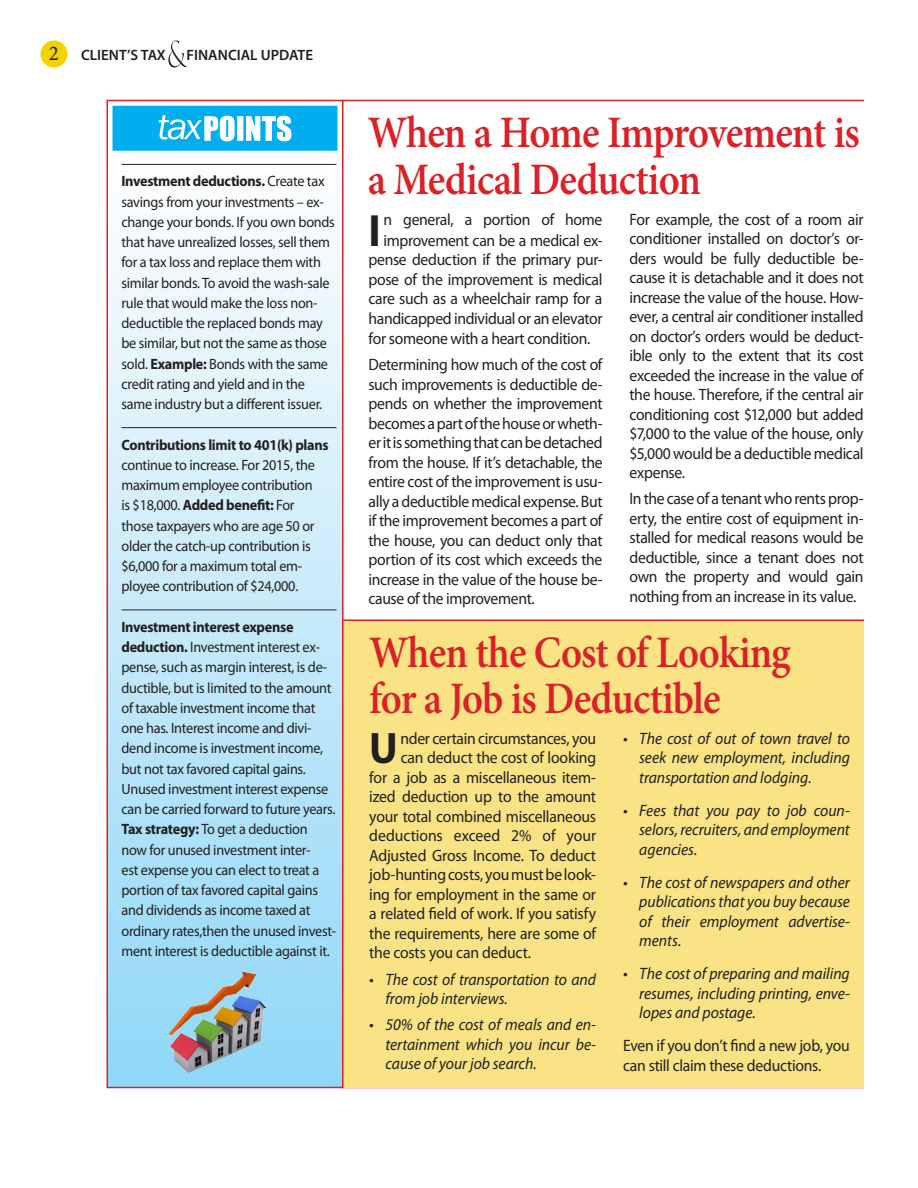
<style>
.page{position:relative;width:918px;height:1188px;background:#fff}
.page>*{position:absolute;margin:0;border:0;box-sizing:border-box;transform-origin:0 0}
.Body_1b_Initial_Cap{font:700 45.45px "Myriad Pro";color:#231f20;scale:.95 1}
.Head_1B_a{font:600 45px/46.5px "Minion Pro";letter-spacing:-.02em;color:#da2128;scale:.9 1}
.Body_1b_Initial_Cap-2{font:700 44.25px "Myriad Pro";color:#231f20;scale:.95 1}
.Page_Number{font:21px "Minion Pro";color:#231f20}
.Body_1b{font:16.5px/19.5px "Myriad Pro";letter-spacing:-.02em;color:#231f20;text-align:justify;scale:.95 1}
.Body_1b_Initial_Cap-3{font:16.5px "Myriad Pro";letter-spacing:-.015em;color:#231f20;scale:.95 1}
.Body_1b-2{font:italic 16.5px/19.5px "Myriad Pro";letter-spacing:-.005em;color:#231f20;text-align:justify;scale:.95 1}
.Body_1b_Initial_Cap-4{font:16.5px "Myriad Pro";letter-spacing:.005em;color:#231f20;scale:.95 1}
.Body_1b-3{font:italic 16.5px "Myriad Pro";letter-spacing:-.005em;color:#231f20}
.Tax_Points{font:15px/20.2px "Myriad Pro";letter-spacing:-.02em;color:#231f20;scale:.95 1}
.CTFU_Page_Header{font:600 15px "Myriad Pro";color:#231f20}
.s1{font-weight:700}
</style>
<div class="page">
<div style="left:40px;top:40px;width:28px;height:28px;background:#f4d202;border-radius:50%"></div>
<svg style="left:168px;top:40px;width:20px;height:28px"></svg>
<hr style="left:342px;top:100px;width:522px;height:1px;background:#da2128">
<hr style="left:342px;top:1087px;width:522px;height:1px;background:#da2128">
<div style="left:343px;top:621px;width:521px;height:466px;background:#f9e385"></div>
<hr style="left:343px;top:620px;width:521px;height:1px;background:#da2128">
<svg style="left:106px;top:99px;width:238px;height:990px;background:#c1e3f3"></svg>
<svg style="left:159px;top:115px;width:132px;height:26px"></svg>
<p class="Page_Number" style="left:49px;top:39px;width:12px">2</p>
<p class="CTFU_Page_Header" style="left:81px;top:45px;width:86px">CLIENT’S TAX</p>
<p class="CTFU_Page_Header" style="left:187px;top:45px;width:128px">FINANCIAL UPDATE</p>
<p class="Tax_Points" style="left:122px;top:171px;width:226px"><span class="s1">Investment deductions.</span> Create tax savings from your investments – ex&shy;change your bonds. If you own bonds that have unrealized losses, sell them for a tax loss and replace them with similar bonds. To avoid the wash-sale rule that would make the loss non&shy;deductible the replaced bonds may be similar, but not the same as those sold. <span class="s1">Example:</span> Bonds with the same credit rating and yield and in the same industry but a different issuer.</p>
<p class="Tax_Points" style="left:122px;top:434px;width:220px"><span class="s1">Contributions limit to 401(k) plans </span>continue to increase. For 2015, the maximum employee contribution<br>is $18,000. <span class="s1">Added benefit:</span> For those taxpayers who are age 50 or older the catch-up contribution is $6,000 for a maximum total em&shy;ployee contribution of $24,000.</p>
<p class="Tax_Points" style="left:122px;top:616px;width:227px"><span class="s1">Investment interest expense deduction.</span> I nvestment interest ex&shy;pense, such as margin interest, is de&shy;ductible, but is limited to the amount of taxable investment income that one has. I nterest income and divi&shy;dend income is investment income, but not tax favored capital gains.<br>Unused investment interest expense can be carried forward to future years.<br><span class="s1">Tax strategy:</span> To get a deduction now for unused investment inter-<br>est expense you can elect to treat a portion of tax favored capital gains and dividends as income taxed at ordinary rates,then the unused invest&shy;ment interest is deductible against it.</p>
<p class="Head_1B_a" style="left:368px;top:110px;width:548px">When a Home Improvement is a Medical Deduction</p>
<p class="Body_1b_Initial_Cap" style="left:369px;top:201px;width:14px">I</p>
<p class="Body_1b_Initial_Cap-3" style="left:384px;top:209px;width:232px">n general, a portion of home</p>
<p class="Body_1b" style="left:630px;top:209px;width:248px">For example, the cost of a room air conditioner installed on doctor’s or&shy;ders would be fully deductible be&shy;cause it is detachable and it does not increase the value of the house. How&shy;ever, a central air conditioner installed on doctor’s orders would be deduct&shy;ible only to the extent that its cost exceeded the increase in the value of the house. Therefore, if the central air conditioning cost $12,000 but added $7,000 to the value of the house, only $5,000 would be a deductible medical expense.</p>
<p class="Body_1b" style="left:630px;top:489px;width:248px">In the case of a tenant who rents prop&shy;erty, the entire cost of equipment in&shy;stalled for medical reasons would be deductible, since a tenant does not own the property and would gain nothing from an increase in its value.</p>
<p class="Body_1b_Initial_Cap-3" style="left:383px;top:230px;width:232px">improvement can be a medical ex-</p>
<p class="Body_1b_Initial_Cap-3" style="left:369px;top:249px;width:248px">pense deduction if the primary pur-</p>
<p class="Body_1b_Initial_Cap-3" style="left:369px;top:269px;width:248px">pose of the improvement is medical</p>
<p class="Body_1b_Initial_Cap-3" style="left:369px;top:288px;width:248px">care such as a wheelchair ramp for a</p>
<p class="Body_1b_Initial_Cap-3" style="left:369px;top:308px;width:248px">handicapped individual or an elevator</p>
<p class="Body_1b_Initial_Cap-3" style="left:369px;top:328px;width:235px">for someone with a heart condition.</p>
<p class="Body_1b" style="left:369px;top:355px;width:248px">Determining how much of the cost of such improvements is deductible de&shy;pends on whether the improvement becomes a part of the house or wheth&shy;er it is something that can be detached from the house. If it’s detachable, the entire cost of the improvement is usu&shy;ally a deductible medical expense. But if the improvement becomes a part of the house, you can deduct only that portion of its cost which exceeds the increase in the value of the house be&shy;cause of the improvement.</p>
<p class="Head_1B_a" style="left:369px;top:629px;width:470px">When the Cost of Looking for a Job is Deductible</p>
<p class="Body_1b_Initial_Cap-2" style="left:369px;top:719px;width:32px">U</p>
<p class="Body_1b_Initial_Cap-3" style="left:400px;top:728px;width:207px">nder certain circumstances, you</p>
<p class="Body_1b_Initial_Cap-3" style="left:401px;top:748px;width:207px">can deduct the cost of looking</p>
<p class="Body_1b_Initial_Cap-3" style="left:369px;top:767px;width:240px">for a job as a miscellaneous item-</p>
<p class="Body_1b_Initial_Cap-3" style="left:369px;top:787px;width:240px">ized deduction up to the amount</p>
<p class="Body_1b_Initial_Cap-3" style="left:369px;top:806px;width:240px">your total combined miscellaneous</p>
<p class="Body_1b_Initial_Cap-4" style="left:369px;top:826px;width:240px">deductions exceed 2% of your</p>
<p class="Body_1b_Initial_Cap-3" style="left:369px;top:845px;width:240px">Adjusted Gross Income. To deduct</p>
<p class="Body_1b_Initial_Cap-3" style="left:369px;top:865px;width:240px">job-hunting costs, you must be look-</p>
<p class="Body_1b_Initial_Cap-3" style="left:369px;top:884px;width:240px">ing for employment in the same or</p>
<p class="Body_1b_Initial_Cap-3" style="left:369px;top:904px;width:240px">a related field of work. If you satisfy</p>
<p class="Body_1b_Initial_Cap-3" style="left:369px;top:923px;width:240px">the requirements, here are some of</p>
<p class="Body_1b_Initial_Cap-3" style="left:369px;top:943px;width:172px">the costs you can deduct.</p>
<p class="Body_1b-2" style="left:385px;top:969px;width:223px">The cost of transportation to and from job interviews.</p>
<p class="Body_1b-2" style="left:385px;top:1015px;width:223px">50% of the cost of meals and en&shy;tertainment which you incur be&shy;cause of your job search.</p>
<p class="Body_1b-3" style="left:369px;top:969px;width:6px">•</p>
<p class="Body_1b-3" style="left:369px;top:1015px;width:6px">•</p>
<p class="Body_1b-2" style="left:639px;top:728px;width:223px">The cost of out of town travel to seek new employment, including transportation and lodging.</p>
<p class="Body_1b-2" style="left:639px;top:800px;width:223px">Fees that you pay to job coun&shy;selors, recruiters, and employment agencies.</p>
<p class="Body_1b-2" style="left:639px;top:872px;width:223px">The cost of newspapers and other publications that you buy because of their employment advertise&shy;ments.</p>
<p class="Body_1b-2" style="left:639px;top:964px;width:223px">The cost of preparing and mailing resumes, including printing, enve&shy;lopes and postage.</p>
<p class="Body_1b" style="left:623px;top:1036px;width:240px">Even if you don’t find a new job, you can still claim these deductions.</p>
<p class="Body_1b-3" style="left:623px;top:728px;width:6px">•</p>
<p class="Body_1b-3" style="left:623px;top:800px;width:6px">•</p>
<p class="Body_1b-3" style="left:623px;top:872px;width:6px">•</p>
<p class="Body_1b-3" style="left:623px;top:964px;width:6px">•</p>
</div>
